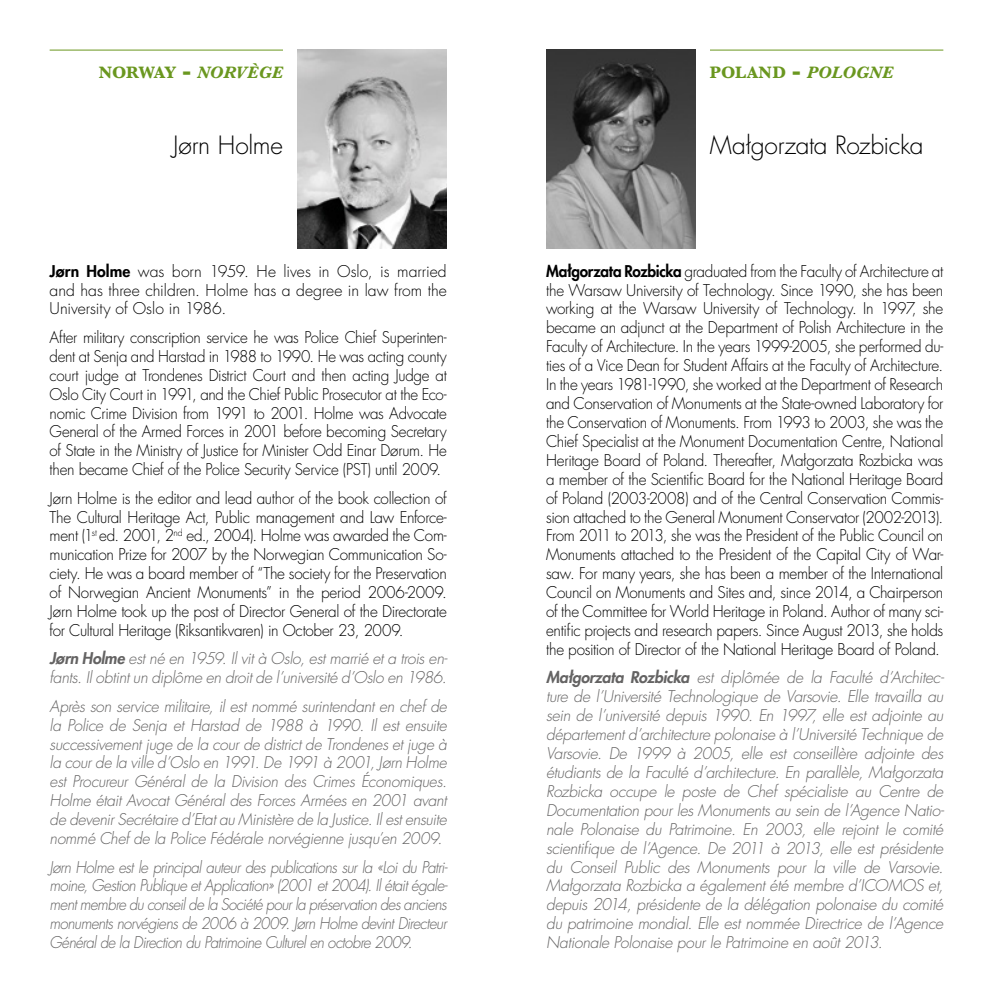
<style>
.page{position:relative;width:993px;height:993px;background:#fff}
.page>*{position:absolute;margin:0;border:0;box-sizing:border-box;transform-origin:0 0}
.t1{font:300 24.5px "Futura LT";letter-spacing:-.01em;color:#000}
.t2{font:italic 700 17.15px "Baskerville";color:#6a971f}
.t3{font:300 15.75px/18.9px "Futura LT";letter-spacing:-.02em;color:#000;text-align:justify}
.t4{font:italic 300 15.75px/18.9px "Futura LT";letter-spacing:-.025em;color:#646363;text-align:justify}
.t5{font:300 15.75px/18.9px "Futura LT";letter-spacing:-.02em;color:#000;text-align:justify;scale:.96 1}
.t6{font:italic 300 15.75px/18.9px "Futura LT";letter-spacing:-.025em;color:#646363;text-align:justify;scale:.95 1}
.s1{font-style:normal}
.s2{font-style:normal;font-size:24.5px}
.s3{font-weight:800}
</style>
<div class="page">
<hr style="left:709px;top:50px;width:234px;height:1px;background:#6a971f">
<hr style="left:50px;top:50px;width:233px;height:1px;background:#6a971f">
<img style="left:298px;top:50px;width:148px;height:198px">
<img style="left:546px;top:50px;width:148px;height:198px">
<p class="t2" style="left:99px;top:66px;width:185px"><span class="s1">NORWAY</span> <span class="s2">-</span> NORVÈGE</p>
<p class="t2" style="left:709px;top:66px;width:185px"><span class="s1">POLAND</span> <span class="s2">-</span> POLOGNE</p>
<h1 class="t1" style="left:173px;top:130px;width:111px">Jørn Holme</h1>
<h1 class="t1" style="left:709px;top:130px;width:215px">Małgorzata Rozbicka</h1>
<p class="t3" style="left:50px;top:262px;width:398px"><span class="s3">Jørn Holme</span> was born 1959. He lives in Oslo, is married and has three children. Holme has a degree in law from the University of Oslo in 1986.</p>
<p class="t5" style="left:50px;top:328px;width:415px">After military conscription service he was Police Chief Superinten&shy;dent at Senja and Harstad in 1988 to 1990. He was acting county court judge at Trondenes District Court and then acting Judge at Oslo City Court in 1991, and the Chief Public Prosecutor at the Eco&shy;nomic Crime Division from 1991 to 2001. Holme was Advocate General of the Armed Forces in 2001 before becoming Secretary of State in the Ministry of Justice for Minister Odd Einar Dørum. He then became Chief of the Police Security Service (PST) until 2009.</p>
<p class="t3" style="left:50px;top:488px;width:398px">Jørn Holme is the editor and lead author of the book collection of The Cultural Heritage Act, Public management and Law Enforce&shy;ment (1<sup>st</sup> ed. 2001, 2<sup>nd</sup> ed., 2004). Holme was awarded the Com&shy;munication Prize for 2007 by the Norwegian Communication So&shy;ciety. He was a board member of “The society for the Preservation of Norwegian Ancient Monuments” in the period 2006-2009.<br>Jørn Holme took up the post of Director General of the Directorate for Cultural Heritage (Riksantikvaren) in October 23, 2009.</p>
<p class="t4" style="left:50px;top:649px;width:399px"><span class="s3">Jørn Holme</span> est né en 1959. Il vit à Oslo, est marrié et a trois en&shy;fants. Il obtint un diplôme en droit de l’université d’Oslo en 1986.</p>
<p class="t4" style="left:50px;top:696px;width:398px">Après son service militaire, il est nommé surintendant en chef de la Police de Senja et Harstad de 1988 à 1990. Il est ensuite successivement juge de la cour de district de Trondenes et juge à la cour de la ville d’Oslo en 1991. De 1991 à 2001, Jørn Holme est Procureur Général de la Division des Crimes Économiques.<br>Holme était Avocat Général des Forces Armées en 2001 avant de devenir Secrétaire d’Etat au Ministère de la Justice. Il est ensuite nommé Chef de la Police Fédérale norvégienne jusqu’en 2009.</p>
<p class="t6" style="left:50px;top:857px;width:420px">Jørn Holme est le principal auteur des publications sur la «Loi du Patri&shy;moine, Gestion Publique et Application» (2001 et 2004). Il était égale&shy;ment membre du conseil de la Société pour la préservation des anciens monuments norvégiens de 2006 à 2009. Jørn Holme devint Directeur Général de la Direction du Patrimoine Culturel en octobre 2009.</p>
<p class="t3" style="left:546px;top:262px;width:398px"><span class="s3">Małgorzata Rozbicka</span> graduated from the Faculty of Architecture at the Warsaw University of Technology. Since 1990, she has been working at the Warsaw University of Technology. In 1997, she became an adjunct at the Department of Polish Architecture in the Faculty of Architecture. In the years 1999-2005, she performed du&shy;ties of a Vice Dean for Student Affairs at the Faculty of Architecture.<br>In the years 1981-1990, she worked at the Department of Research and Conservation of Monuments at the State-owned Laboratory for the Conservation of Monuments. From 1993 to 2003, she was the Chief Specialist at the Monument Documentation Centre, National Heritage Board of Poland. Thereafter, Małgorzata Rozbicka was a member of the Scientific Board for the National Heritage Board of Poland (2003-2008) and of the Central Conservation Commis&shy;sion attached to the General Monument Conservator (2002-2013).<br>From 2011 to 2013, she was the President of the Public Council on Monuments attached to the President of the Capital City of War&shy;saw. For many years, she has been a member of the International Council on Monuments and Sites and, since 2014, a Chairperson of the Committee for World Heritage in Poland. Author of many sci&shy;entific projects and research papers. Since August 2013, she holds the position of Director of the National Heritage Board of Poland.</p>
<p class="t4" style="left:546px;top:668px;width:399px"><span class="s3">Małgorzata Rozbicka</span> est diplômée de la Faculté d’Architec&shy;ture de l’Université Technologique de Varsovie. Elle travailla au sein de l’université depuis 1990. En 1997, elle est adjointe au département d’architecture polonaise à l’Université Technique de Varsovie. De 1999 à 2005, elle est conseillère adjointe des étudiants de la Faculté d’architecture. En parallèle, Małgorzata Rozbicka occupe le poste de Chef spécialiste au Centre de Documentation pour les Monuments au sein de l’Agence Natio&shy;nale Polonaise du Patrimoine. En 2003, elle rejoint le comité scientifique de l’Agence. De 2011 à 2013, elle est présidente du Conseil Public des Monuments pour la ville de Varsovie.<br>Małgorzata Rozbicka a également été membre d’ICOMOS et, depuis 2014, présidente de la délégation polonaise du comité du patrimoine mondial. Elle est nommée Directrice de l’Agence Nationale Polonaise pour le Patrimoine en août 2013.</p>
</div>
